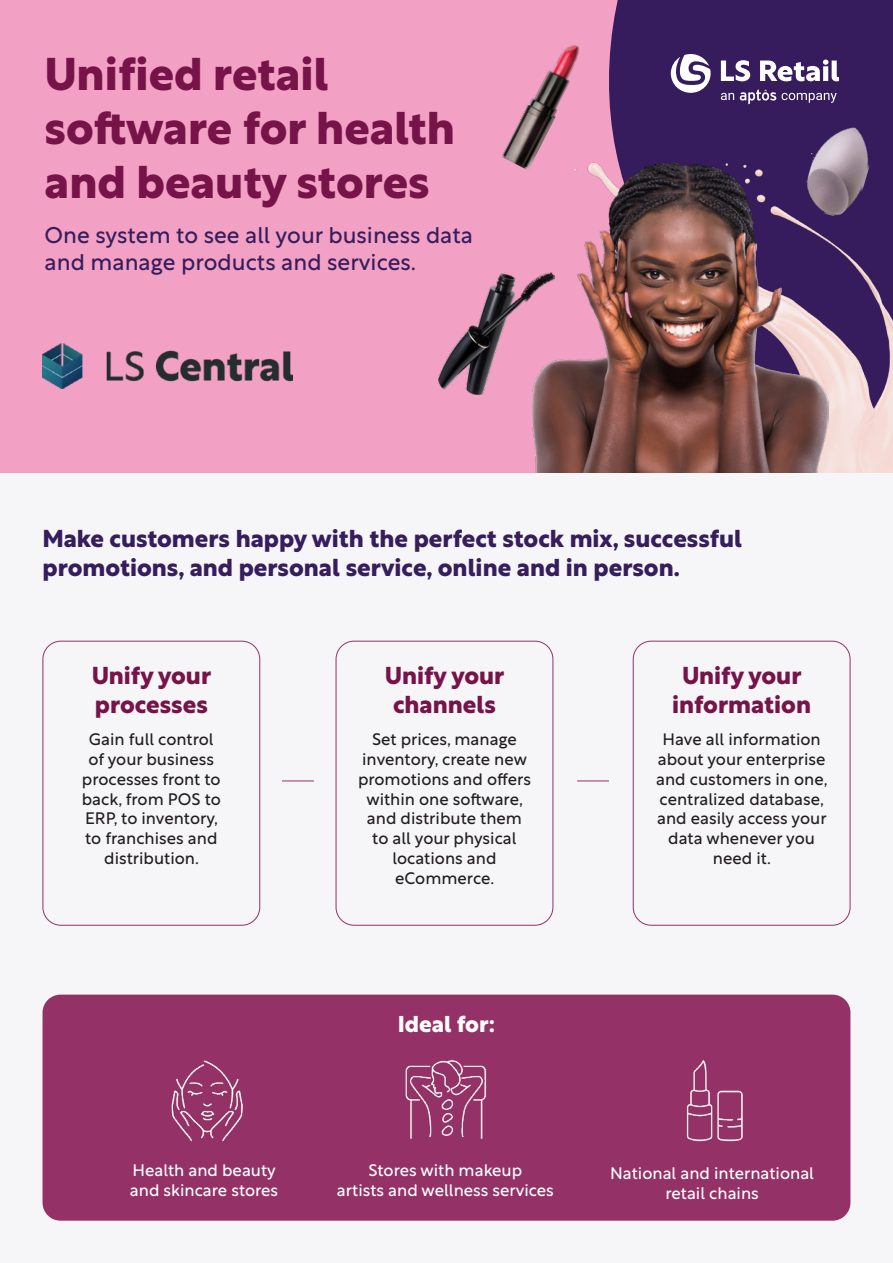
<style>
.page{position:relative;width:893px;height:1263px;background:#f6f5f8}
.page>*{position:absolute;margin:0;border:0;box-sizing:border-box;transform-origin:0 0}
.t1{font:700 45px/54px "Rustica";color:#761449}
.t2{font:700 24px/28.8px "Rustica";color:#361d5c}
.t3{font:700 24px/28.8px "Rustica";color:#761449;text-align:center}
.t4{font:22.5px/27px "Rustica";color:#361d5c}
.t5{font:700 22.5px "Rustica";letter-spacing:-.005em;color:#fff}
.t6{font:16.5px/19.8px "Rustica";color:#231f20;text-align:center}
.t7{font:16.5px/19.8px "Rustica";color:#fff;text-align:center}
</style>
<div class="page">
<div style="left:0;top:0;width:893px;height:473px;background:#f2a0c4"></div>
<div style="left:609px;top:0;width:284px;height:153px;background:#361c5c"></div>
<svg style="left:721px;top:60px;width:29px;height:21px"></svg>
<svg style="left:760px;top:60px;width:79px;height:21px;background:#a295b3"></svg>
<svg style="left:671px;top:54px;width:40px;height:39px;background:#a599b6"></svg>
<svg style="left:721px;top:93px;width:13px;height:7px"></svg>
<svg style="left:782px;top:93px;width:55px;height:10px"></svg>
<svg style="left:740px;top:89px;width:36px;height:15px"></svg>
<div style="left:43px;top:641px;width:217px;height:285px;border:1px solid #943267;border-radius:18px"></div>
<div style="left:633px;top:641px;width:217px;height:285px;border:1px solid #943267;border-radius:18px"></div>
<div style="left:336px;top:641px;width:217px;height:285px;border:1px solid #943267;border-radius:18px"></div>
<hr style="left:282px;top:780px;width:32px;height:1px;background:#943267">
<hr style="left:577px;top:780px;width:32px;height:1px;background:#943267">
<div style="left:43px;top:995px;width:807px;height:226px;background:#943267;border-radius:18px"></div>
<img style="left:171px;top:1060px;width:72px;height:82px">
<img style="left:405px;top:1060px;width:82px;height:79px">
<img style="left:686px;top:1060px;width:57px;height:82px">
<img style="left:43px;top:343px;width:250px;height:45px">
<img style="left:501px;top:45px;width:79px;height:124px">
<img style="left:574px;top:153px;width:319px;height:320px">
<img style="left:533px;top:162px;width:296px;height:311px">
<img style="left:439px;top:270px;width:115px;height:124px">
<img style="left:799px;top:119px;width:79px;height:103px">
<p class="t1" style="left:45px;top:42px;width:412px">Unified retail software for health and beauty stores</p>
<p class="t4" style="left:45px;top:219px;width:430px">One system to see all your business data and manage products and services.</p>
<p class="t2" style="left:43px;top:522px;width:701px">Make customers happy with the perfect stock mix, successful promotions, and personal service, online and in person.</p>
<p class="t3" style="left:92px;top:659px;width:121px;text-align:left">Unify your processes</p>
<p class="t3" style="left:672px;top:659px;width:140px">Unify your information</p>
<p class="t3" style="left:385px;top:659px;width:121px">Unify your channels</p>
<p class="t6" style="left:82px;top:728px;width:140px">Gain full control of your business processes front to back, from POS to<br>ERP, to inventory, to franchises and distribution.</p>
<p class="t6" style="left:656px;top:728px;width:173px">Have all information about your enterprise and customers in one, centralized database, and easily access your data whenever you need it.</p>
<p class="t6" style="left:358px;top:728px;width:174px">Set prices, manage inventory, create new promotions and offers within one software, and distribute them to all your physical locations and eCommerce.</p>
<p class="t5" style="left:398px;top:1004px;width:99px">Ideal for:</p>
<p class="t7" style="left:130px;top:1159px;width:150px;text-align:left">Health and beauty and skincare stores</p>
<p class="t7" style="left:337px;top:1159px;width:218px">Stores with makeup<br>artists and wellness services</p>
<p class="t7" style="left:610px;top:1161px;width:205px">National and international retail chains</p>
</div>
